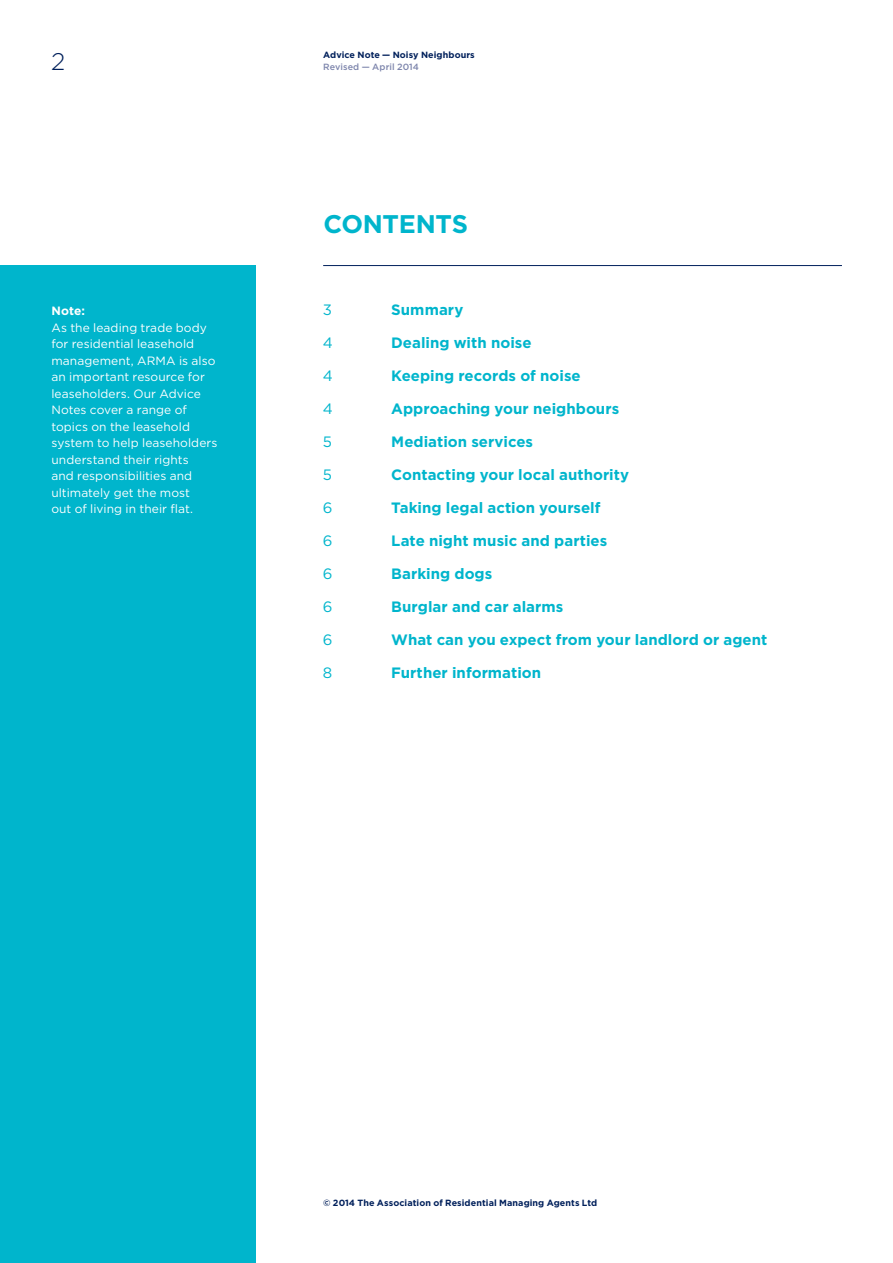
<style>
.page{position:relative;width:893px;height:1263px;background:#fff}
.page>*{position:absolute;margin:0;border:0;box-sizing:border-box;transform-origin:0 0}
.t1{font:700 25.5px "Gotham";letter-spacing:-.02em;color:#00b5cc}
.t2{font:300 24px "Gotham";color:#00205b}
.t3{font:700 15px "Gotham";color:#00b5cc}
.t4{font:15px "Gotham";color:#00b5cc}
.t5{font:12px/16.5px "Gotham";letter-spacing:.005em;color:#fff}
.t6{font:700 12px "Gotham";color:#fff}
.t7{font:700 9px "Gotham";letter-spacing:.01em;color:#00205b}
.t8{font:500 9px "Gotham";letter-spacing:.005em;color:#7d85ac}
</style>
<div class="page">
<div style="left:0;top:266px;width:255px;height:997px;background:#00b5cc"></div>
<hr style="left:323px;top:265px;width:519px;height:1px;background:#00205b">
<h2 class="t2" style="left:51px;top:51px;width:16px">2</h2>
<p class="t6" style="left:51px;top:305px;width:35px">Note:</p>
<p class="t5" style="left:51px;top:320px;width:168px">As the leading trade body for residential leasehold management, ARMA is also an important resource for leaseholders. Our Advice<br>Notes cover a range of topics on the leasehold system to help leaseholders understand their rights<br>and responsibilities and ultimately get the most<br>out of living in their flat.</p>
<p class="t7" style="left:323px;top:51px;width:153px">Advice Note — Noisy Neighbours</p>
<p class="t8" style="left:323px;top:63px;width:97px">Revised — April 2014</p>
<h1 class="t1" style="left:324px;top:212px;width:146px">CONTENTS</h1>
<p class="t4" style="left:323px;top:303px;width:11px">3</p>
<p class="t4" style="left:323px;top:336px;width:12px">4</p>
<p class="t4" style="left:323px;top:369px;width:12px">4</p>
<p class="t4" style="left:323px;top:402px;width:12px">4</p>
<p class="t4" style="left:323px;top:435px;width:11px">5</p>
<p class="t4" style="left:323px;top:468px;width:11px">5</p>
<p class="t4" style="left:323px;top:501px;width:11px">6</p>
<p class="t4" style="left:323px;top:534px;width:11px">6</p>
<p class="t4" style="left:323px;top:567px;width:11px">6</p>
<p class="t4" style="left:323px;top:600px;width:11px">6</p>
<p class="t4" style="left:323px;top:633px;width:11px">6</p>
<p class="t4" style="left:323px;top:666px;width:11px">8</p>
<p class="t3" style="left:391px;top:303px;width:74px">Summary</p>
<p class="t3" style="left:391px;top:336px;width:142px">Dealing with noise</p>
<p class="t3" style="left:391px;top:369px;width:191px">Keeping records of noise</p>
<p class="t3" style="left:391px;top:402px;width:229px">Approaching your neighbours</p>
<p class="t3" style="left:391px;top:435px;width:143px">Mediation services</p>
<p class="t3" style="left:391px;top:468px;width:239px">Contacting your local authority</p>
<p class="t3" style="left:391px;top:501px;width:211px">Taking legal action yourself</p>
<p class="t3" style="left:391px;top:534px;width:218px">Late night music and parties</p>
<p class="t3" style="left:391px;top:567px;width:103px">Barking dogs</p>
<p class="t3" style="left:391px;top:600px;width:174px">Burglar and car alarms</p>
<p class="t3" style="left:391px;top:633px;width:378px">What can you expect from your landlord or agent</p>
<p class="t3" style="left:391px;top:666px;width:152px">Further information</p>
<p class="t7" style="left:323px;top:1199px;width:276px">© 2014 The Association of Residential Managing Agents Ltd</p>
</div>
